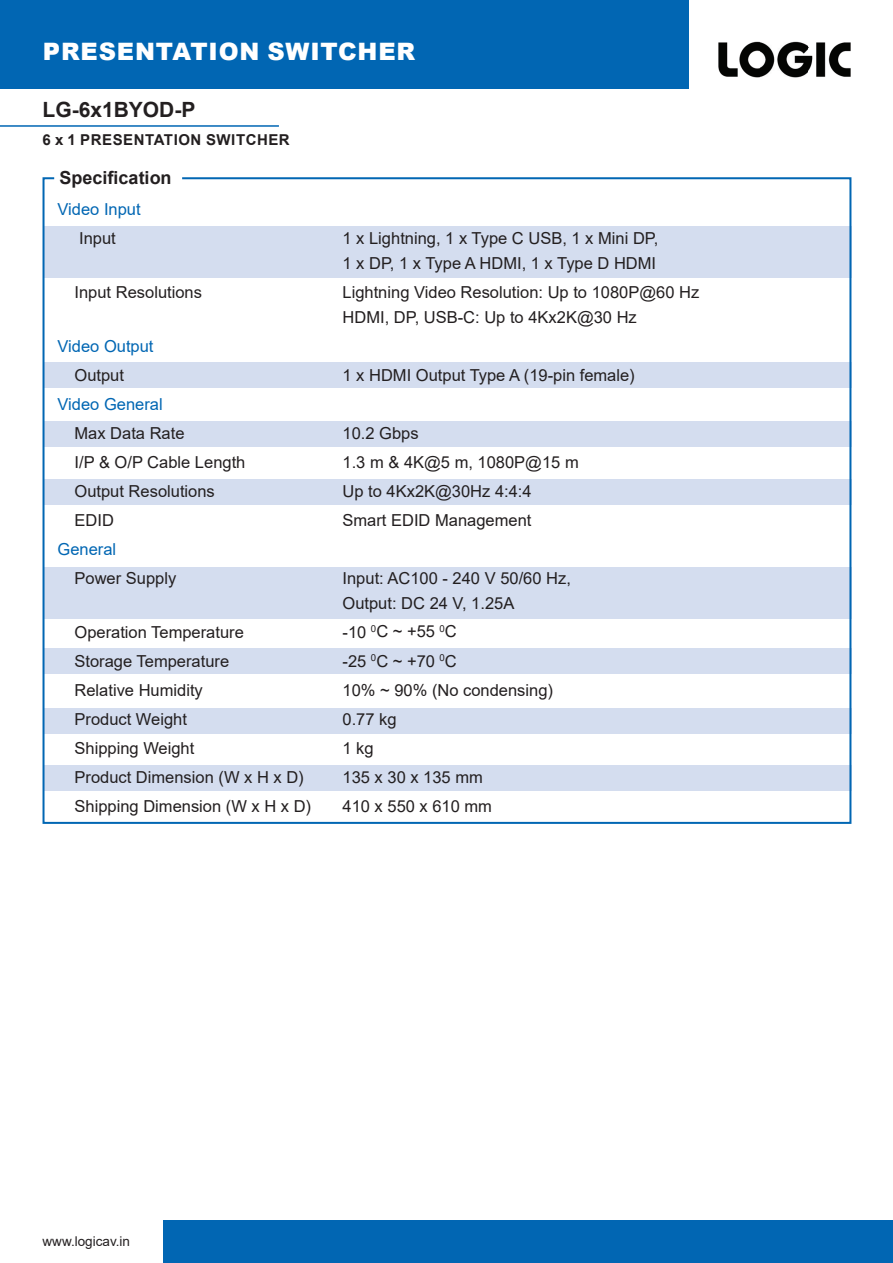
<style>
.page{position:relative;width:893px;height:1263px;background:#fff}
.page>*{position:absolute;margin:0;border:0;box-sizing:border-box;transform-origin:0 0}
.t1{font:900 24px "Arial";letter-spacing:.035em;color:#fff}
.t2{font:700 21px "Arial";color:#231f20}
.t3{font:700 18px "Arial";color:#231f20}
.t4{font:16.5px/24.8px "Arial";color:#231f20}
.t5{font:16.5px "Arial";color:#0166b3}
.t6{font:700 15px "Arial";letter-spacing:.035em;color:#231f20}
.t7{font:13.5px "Arial";color:#231f20}
</style>
<div class="page">
<div style="left:164px;top:1220px;width:729px;height:43px;background:#0166b3"></div>
<div style="left:0;top:0;width:689px;height:88px;background:#0166b3"></div>
<img style="left:718px;top:41px;width:133px;height:37px">
<svg style="left:42px;top:177px;width:810px;height:647px"></svg>
<hr style="left:0;top:125px;width:279px;height:2px;background:#0166b3">
<h1 class="t1" style="left:43px;top:34px;width:374px">PRESENTATION SWITCHER</h1>
<p class="t2" style="left:43px;top:95px;width:154px">LG-6x1BYOD-P</p>
<p class="t6" style="left:43px;top:129px;width:249px">6 x 1 PRESENTATION SWITCHER</p>
<p class="t3" style="left:60px;top:165px;width:114px">Specification</p>
<p class="t5" style="left:58px;top:198px;width:85px">Video Input</p>
<p class="t4" style="left:79px;top:226px;width:38px">Input</p>
<p class="t4" style="left:343px;top:226px;width:317px">1 x Lightning, 1 x Type C USB, 1 x Mini DP,<br>1 x DP, 1 x Type A HDMI, 1 x Type D HDMI</p>
<p class="t4" style="left:75px;top:280px;width:129px">Input Resolutions</p>
<p class="t4" style="left:343px;top:280px;width:358px">Lightning Video Resolution: Up to 1080P@60 Hz<br>HDMI, DP, USB-C: Up to 4Kx2K@30 Hz</p>
<p class="t5" style="left:58px;top:335px;width:98px">Video Output</p>
<p class="t4" style="left:75px;top:362px;width:51px">Output</p>
<p class="t4" style="left:343px;top:362px;width:294px">1 x HDMI Output Type A (19-pin female)</p>
<p class="t5" style="left:58px;top:393px;width:107px">Video General</p>
<p class="t4" style="left:75px;top:420px;width:112px">Max Data Rate</p>
<p class="t4" style="left:343px;top:420px;width:78px">10.2 Gbps</p>
<p class="t4" style="left:75px;top:449px;width:172px">I/P &amp; O/P Cable Length</p>
<p class="t4" style="left:343px;top:449px;width:238px">1.3 m &amp; 4K@5 m, 1080P@15 m</p>
<p class="t4" style="left:75px;top:478px;width:142px">Output Resolutions</p>
<p class="t4" style="left:343px;top:478px;width:191px">Up to 4Kx2K@30Hz 4:4:4</p>
<p class="t4" style="left:75px;top:507px;width:41px">EDID</p>
<p class="t4" style="left:343px;top:507px;width:190px">Smart EDID Management</p>
<p class="t5" style="left:58px;top:538px;width:60px">General</p>
<p class="t4" style="left:75px;top:565px;width:103px">Power Supply</p>
<p class="t4" style="left:343px;top:565px;width:230px">Input: AC100 - 240 V 50/60 Hz,<br>Output: DC 24 V, 1.25A</p>
<p class="t4" style="left:75px;top:619px;width:171px">Operation Temperature</p>
<p class="t4" style="left:343px;top:619px;width:116px">-10 <sup>0</sup>C ~ +55 <sup>0</sup>C</p>
<p class="t4" style="left:75px;top:648px;width:156px">Storage Temperature</p>
<p class="t4" style="left:343px;top:648px;width:116px">-25 <sup>0</sup>C ~ +70 <sup>0</sup>C</p>
<p class="t4" style="left:75px;top:677px;width:130px">Relative Humidity</p>
<p class="t4" style="left:343px;top:677px;width:212px">10% ~ 90% (No condensing)</p>
<p class="t4" style="left:75px;top:706px;width:114px">Product Weight</p>
<p class="t4" style="left:343px;top:706px;width:56px">0.77 kg</p>
<p class="t4" style="left:75px;top:735px;width:121px">Shipping Weight</p>
<p class="t4" style="left:343px;top:735px;width:33px">1 kg</p>
<p class="t4" style="left:75px;top:764px;width:231px">Product Dimension (W x H x D)</p>
<p class="t4" style="left:343px;top:764px;width:142px">135 x 30 x 135 mm</p>
<p class="t4" style="left:75px;top:793px;width:238px">Shipping Dimension (W x H x D)</p>
<p class="t4" style="left:343px;top:793px;width:151px">410 x 550 x 610 mm</p>
<p class="t7" style="left:43px;top:1232px;width:89px">www.logicav.in</p>
</div>
